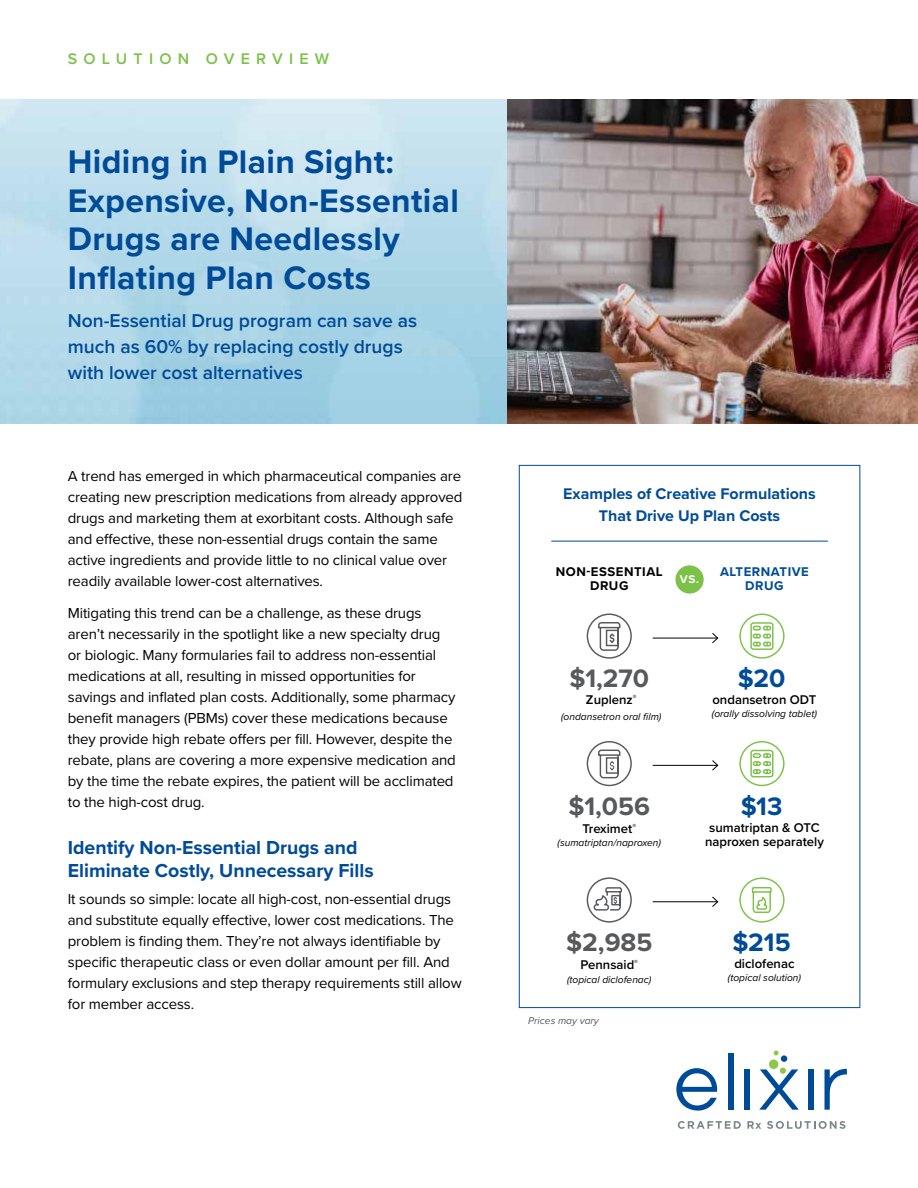
<style>
.page{position:relative;width:918px;height:1188px;background:#fff}
.page>*{position:absolute;margin:0;border:0;box-sizing:border-box;transform-origin:0 0}
.t1{font:700 33.75px/38.8px "Proxima Nova";letter-spacing:.01em;color:#004b98}
.t2{font:700 26.25px "Proxima Nova";color:#58595b}
.t3{font:700 26.25px "Proxima Nova";color:#004b98}
.t4{font:700 19.5px/22.5px "Proxima Nova";color:#004b98}
.t5{font:600 19.35px/25.8px "Proxima Nova";color:#004b98}
.t6{font:700 16.05px/21.9px "Proxima Nova";color:#004b98;text-align:center}
.t7{font:600 15.9px "Proxima Nova";letter-spacing:.39em;color:#7cc248}
.t8{font:15px/21px "Proxima Nova";letter-spacing:-.01em;color:#000}
.t9{font:600 13.05px/14.5px "Proxima Nova";color:#000;text-align:center}
.t10{font:700 13.05px/14.5px "Proxima Nova";letter-spacing:.04em;color:#000;text-align:center}
.t11{font:700 13.05px/14.5px "Proxima Nova";letter-spacing:.04em;color:#004b98;text-align:center}
.t12{font:700 11.7px "Proxima Nova";color:#fff}
.t13{font:italic 10.2px "Proxima Nova";color:#000}
.t14{font:italic 10.2px "Proxima Nova";color:#58595b}
</style>
<div class="page">
<div style="left:675px;top:565px;width:29px;height:29px;background:#7cc248;border-radius:50%"></div>
<svg style="left:587px;top:614px;width:44px;height:44px"></svg>
<div style="left:587px;top:614px;width:45px;height:45px;border:1px solid #58595b;border-radius:50%"></div>
<div style="left:587px;top:741px;width:45px;height:45px;border:1px solid #58595b;border-radius:50%"></div>
<svg style="left:587px;top:878px;width:44px;height:44px"></svg>
<div style="left:587px;top:877px;width:45px;height:46px;border:1px solid #58595b;border-radius:50%"></div>
<svg style="left:740px;top:614px;width:44px;height:44px"></svg>
<div style="left:739px;top:614px;width:46px;height:45px;border:1px solid #7cc248;border-radius:50%"></div>
<div style="left:739px;top:741px;width:46px;height:45px;border:1px solid #7cc248;border-radius:50%"></div>
<svg style="left:740px;top:878px;width:44px;height:44px"></svg>
<div style="left:739px;top:877px;width:46px;height:46px;border:1px solid #7cc248;border-radius:50%"></div>
<svg style="left:678px;top:1121px;width:63px;height:8px"></svg>
<svg style="left:747px;top:1121px;width:14px;height:8px"></svg>
<svg style="left:767px;top:1121px;width:78px;height:8px"></svg>
<svg style="left:676px;top:1068px;width:41px;height:43px"></svg>
<div style="left:728px;top:1053px;width:5px;height:57px;background:#004b98"></div>
<div style="left:745px;top:1069px;width:5px;height:41px;background:#004b98"></div>
<div style="left:808px;top:1069px;width:6px;height:41px;background:#004b98"></div>
<svg style="left:825px;top:1069px;width:22px;height:41px"></svg>
<div style="left:769px;top:1060px;width:9px;height:9px;background:#8dc746;border-radius:50%"></div>
<svg style="left:774px;top:1051px;width:5px;height:4px"></svg>
<div style="left:781px;top:1055px;width:6px;height:7px;background:#004b98;border-radius:50%"></div>
<svg style="left:759px;top:1068px;width:40px;height:42px"></svg>
<svg style="left:750px;top:622px;width:24px;height:29px"></svg>
<svg style="left:750px;top:749px;width:24px;height:29px"></svg>
<svg style="left:597px;top:621px;width:24px;height:31px"></svg>
<svg style="left:598px;top:749px;width:23px;height:30px"></svg>
<img style="left:506px;top:99px;width:412px;height:324px">
<hr style="left:653px;top:638px;width:65px;height:1px;background:#000">
<svg style="left:711px;top:633px;width:8px;height:11px"></svg>
<hr style="left:551px;top:541px;width:277px;height:1px;background:#004b98">
<hr style="left:653px;top:765px;width:65px;height:1px;background:#000">
<svg style="left:711px;top:760px;width:8px;height:11px"></svg>
<hr style="left:653px;top:901px;width:65px;height:1px;background:#000">
<svg style="left:710px;top:886px;width:62px;height:28px"></svg>
<svg style="left:593px;top:886px;width:30px;height:25px"></svg>
<p class="t7" style="left:68px;top:46px;width:263px">SOLUTION OVERVIEW</p>
<h1 class="t1" style="left:68px;top:141px;width:393px">Hiding in Plain Sight:<br>Expensive, Non-Essential<br>Drugs are Needlessly<br>Inflating Plan Costs</h1>
<p class="t5" style="left:68px;top:308px;width:351px">Non-Essential Drug program can save as much as 60% by replacing costly drugs with lower cost alternatives</p>
<p class="t8" style="left:68px;top:465px;width:396px">A trend has emerged in which pharmaceutical companies are creating new prescription medications from already approved drugs and marketing them at exorbitant costs. Although safe and effective, these non-essential drugs contain the same active ingredients and provide little to no clinical value over readily available lower-cost alternatives.</p>
<p class="t8" style="left:68px;top:602px;width:390px">Mitigating this trend can be a challenge, as these drugs aren’t necessarily in the spotlight like a new specialty drug or biologic. Many formularies fail to address non-essential medications at all, resulting in missed opportunities for savings and inflated plan costs. Additionally, some pharmacy benefit managers (PBMs) cover these medications because they provide high rebate offers per fill. However, despite the rebate, plans are covering a more expensive medication and by the time the rebate expires, the patient will be acclimated to the high-cost drug.</p>
<h3 class="t4" style="left:68px;top:836px;width:307px">Identify Non-Essential Drugs and<br>Eliminate Costly, Unnecessary Fills</h3>
<p class="t8" style="left:68px;top:888px;width:395px">It sounds so simple: locate all high-cost, non-essential drugs and substitute equally effective, lower cost medications. The problem is finding them. They’re not always identifiable by specific therapeutic class or even dollar amount per fill. And formulary exclusions and step therapy requirements still allow for member access.</p>
<p class="t6" style="left:563px;top:482px;width:254px">Examples of Creative Formulations<br>That Drive Up Plan Costs</p>
<p class="t10" style="left:556px;top:564px;width:108px">NON-ESSENTIAL<br>DRUG</p>
<p class="t11" style="left:720px;top:564px;width:90px">ALTERNATIVE<br>DRUG</p>
<p class="t12" style="left:680px;top:570px;width:21px">VS.</p>
<h2 class="t2" style="left:569px;top:659px;width:81px">$1,270</h2>
<h2 class="t3" style="left:738px;top:659px;width:49px">$20</h2>
<p class="t9" style="left:586px;top:692px;width:52px">Zuplenz<sup>®</sup></p>
<p class="t13" style="left:561px;top:709px;width:102px">(ondansetron oral film)</p>
<p class="t9" style="left:712px;top:692px;width:106px">ondansetron ODT</p>
<p class="t13" style="left:712px;top:706px;width:107px">(orally dissolving tablet)</p>
<h2 class="t2" style="left:568px;top:786px;width:83px">$1,056</h2>
<h2 class="t3" style="left:741px;top:786px;width:43px">$13</h2>
<p class="t9" style="left:582px;top:821px;width:55px">Treximet<sup>®</sup></p>
<p class="t13" style="left:558px;top:835px;width:105px">(sumatriptan/naproxen)</p>
<p class="t9" style="left:705px;top:820px;width:120px">sumatriptan &amp; OTC naproxen separately</p>
<h2 class="t2" style="left:566px;top:923px;width:88px">$2,985</h2>
<h2 class="t3" style="left:733px;top:923px;width:59px">$215</h2>
<p class="t9" style="left:580px;top:957px;width:59px">Pennsaid<sup>®</sup></p>
<p class="t13" style="left:567px;top:972px;width:86px">(topical diclofenac)</p>
<p class="t9" style="left:734px;top:956px;width:62px">diclofenac</p>
<p class="t13" style="left:728px;top:970px;width:75px">(topical solution)</p>
<p class="t14" style="left:528px;top:1013px;width:72px">Prices may vary</p>
</div>
